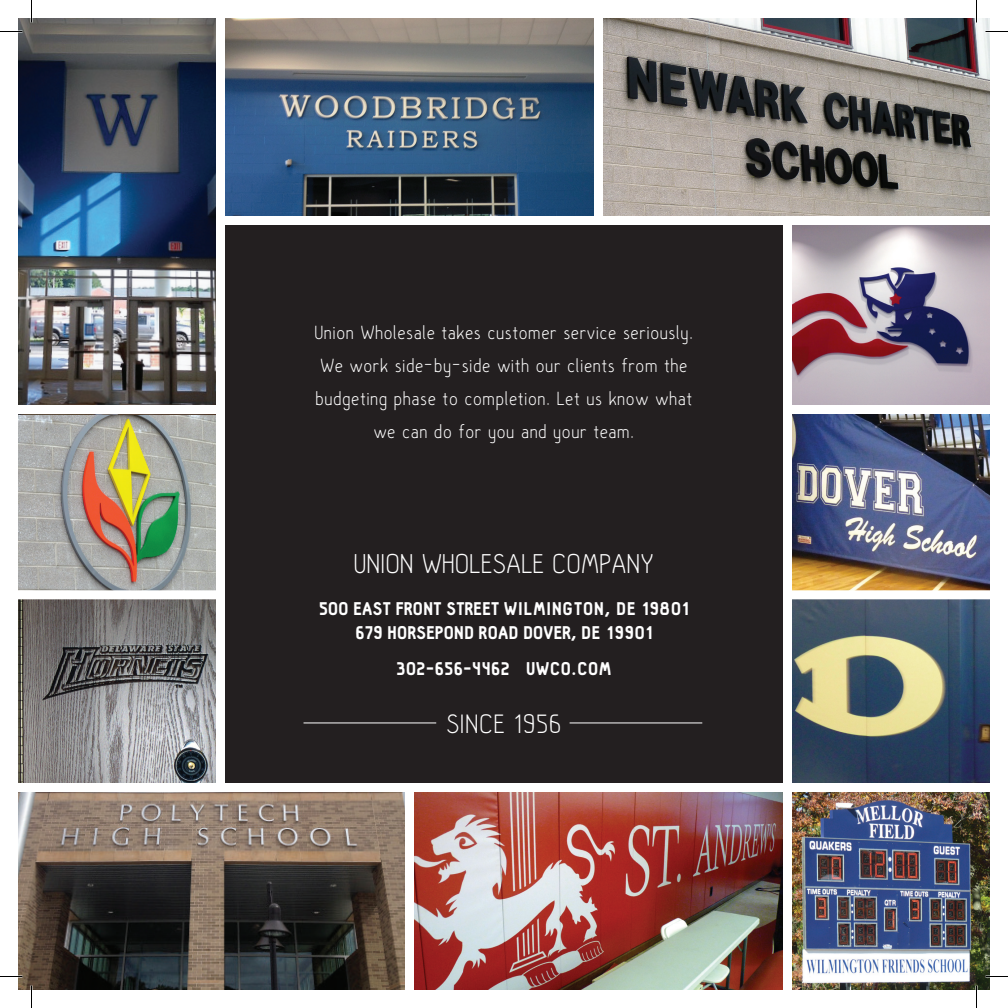
<style>
.page{position:relative;width:1008px;height:1008px;background:#fff}
.page>*{position:absolute;margin:0;border:0;box-sizing:border-box;transform-origin:0 0}
.t1{font:300 30px "Hallosans";letter-spacing:.02em;color:#fff}
.t2{font:300 29.4px "Hallosans";letter-spacing:.04em;color:#fff}
.t3{font:300 21px/33px "Hallosans";letter-spacing:.04em;color:#fff;text-align:center}
.t4{font:900 18px/24px "Hallosans";letter-spacing:.03em;color:#fff;text-align:center}
</style>
<div class="page">
<img style="left:792px;top:225px;width:198px;height:180px">
<img style="left:603px;top:18px;width:387px;height:198px">
<img style="left:18px;top:414px;width:198px;height:369px">
<img style="left:792px;top:414px;width:198px;height:369px">
<img style="left:18px;top:792px;width:387px;height:198px">
<img style="left:792px;top:792px;width:198px;height:198px">
<img style="left:225px;top:18px;width:369px;height:198px">
<img style="left:18px;top:18px;width:198px;height:387px">
<img style="left:414px;top:792px;width:369px;height:198px">
<div style="left:18px;top:590px;width:972px;height:9px;background:#fff"></div>
<div style="left:216px;top:220px;width:572px;height:568px;background:#231f20"></div>
<div style="left:216px;top:18px;width:9px;height:770px;background:#fff"></div>
<div style="left:783px;top:220px;width:9px;height:770px;background:#fff"></div>
<div style="left:18px;top:783px;width:972px;height:9px;background:#fff"></div>
<div style="left:220px;top:216px;width:770px;height:9px;background:#fff"></div>
<hr style="left:570px;top:722px;width:132px;height:1px;background:#fff">
<hr style="left:304px;top:722px;width:132px;height:1px;background:#fff">
<svg style="left:0;top:31px;width:22px;height:1px"></svg>
<svg style="left:986px;top:31px;width:22px;height:1px"></svg>
<svg style="left:0;top:976px;width:22px;height:1px"></svg>
<svg style="left:986px;top:976px;width:22px;height:1px"></svg>
<svg style="left:31px;top:0;width:1px;height:22px"></svg>
<svg style="left:31px;top:986px;width:1px;height:22px"></svg>
<svg style="left:976px;top:0;width:1px;height:22px"></svg>
<svg style="left:976px;top:986px;width:1px;height:22px"></svg>
<p class="t3" style="left:315px;top:317px;width:380px">Union Wholesale takes customer service seriously.<br>We work side-by-side with our clients from the budgeting phase to completion. Let us know what we can do for you and your team.</p>
<h1 class="t1" style="left:354px;top:548px;width:301px">UNION WHOLESALE COMPANY</h1>
<p class="t4" style="left:319px;top:597px;width:371px">500 EAST FRONT STREET WILMINGTON, DE 19801<br>679 HORSEPOND ROAD DOVER, DE 19901</p>
<p class="t4" style="left:396px;top:657px;width:217px">302-656-4462 UWCO.COM</p>
<h2 class="t2" style="left:447px;top:708px;width:116px">SINCE 1956</h2>
</div>
